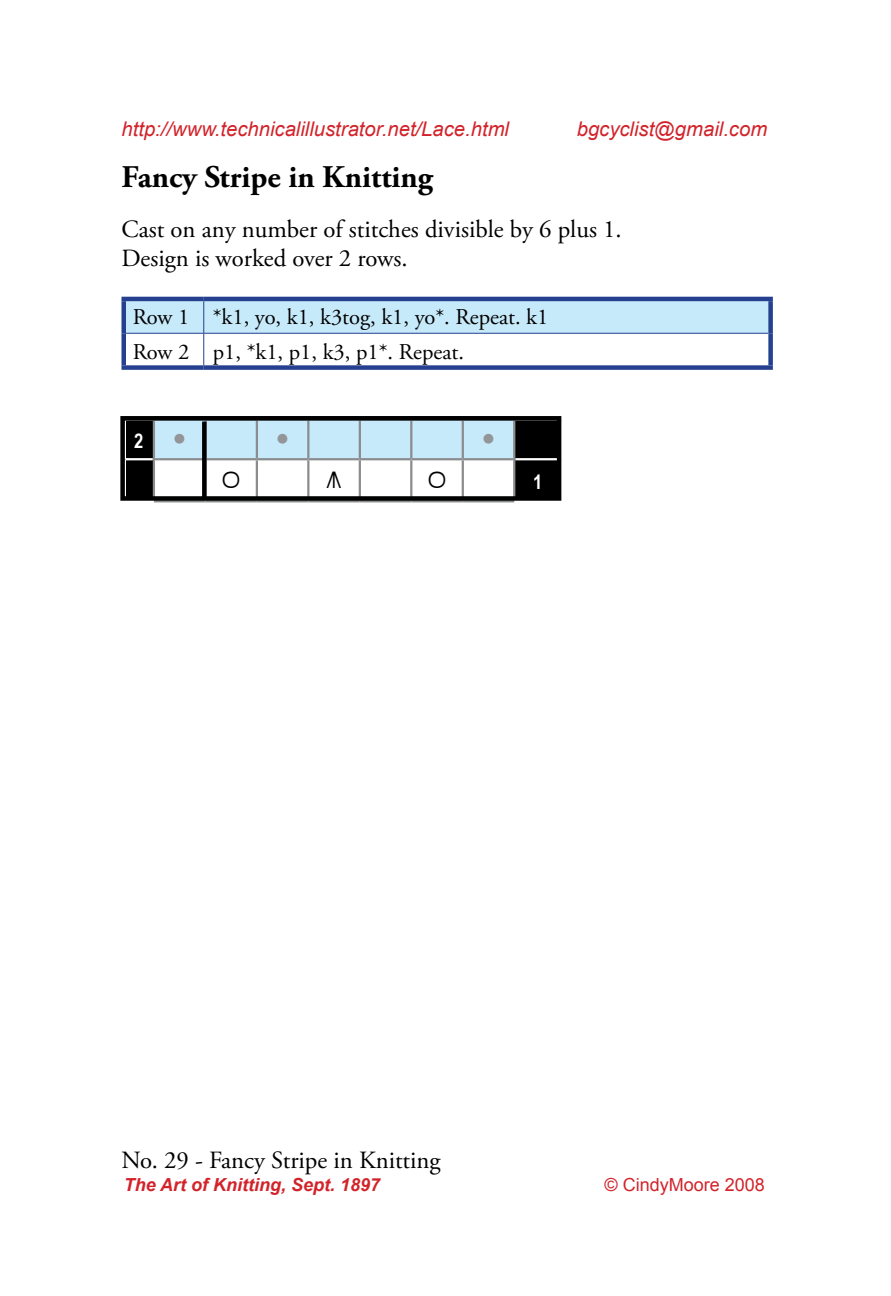
<style>
.page{position:relative;width:891px;height:1296px;background:#fff}
.page>*{position:absolute;margin:0;border:0;box-sizing:border-box;transform-origin:0 0}
.t1{font:700 31.5px "Adobe Garamond Pro";color:#000}
.t2{font:24.75px/29.7px "Adobe Garamond Pro";color:#000}
.t3{font:22.5px/34.2px "Adobe Garamond Pro";color:#000}
.t4{font:italic 20.25px "Arial";color:#d2232a}
.t5{font:700 20.25px "Arial Narrow";color:#fff}
.t6{font:italic 700 18px "Arial";color:#d2232a}
.t7{font:18px "Arial";color:#d2232a}
</style>
<div class="page">
<div style="left:126px;top:301px;width:642px;height:32px;background:#c7eafb"></div>
<hr style="left:122px;top:297px;width:82px;height:4px;background:#24408f">
<hr style="left:122px;top:301px;width:4px;height:32px;background:#24408f">
<hr style="left:204px;top:297px;width:569px;height:4px;background:#24408f">
<div style="left:768px;top:301px;width:5px;height:32px;background:#24408f"></div>
<hr style="left:122px;top:333px;width:4px;height:32px;background:#24408f">
<div style="left:768px;top:333px;width:5px;height:32px;background:#24408f"></div>
<div style="left:122px;top:365px;width:82px;height:5px;background:#24408f"></div>
<div style="left:204px;top:365px;width:569px;height:5px;background:#24408f"></div>
<hr style="left:203px;top:301px;width:1px;height:32px;background:#24408f">
<hr style="left:126px;top:333px;width:78px;height:1px;background:#24408f">
<hr style="left:204px;top:333px;width:564px;height:1px;background:#24408f">
<hr style="left:203px;top:334px;width:1px;height:31px;background:#24408f">
<hr style="left:154px;top:498px;width:51px;height:4px;background:#8a8c8e">
<hr style="left:205px;top:498px;width:52px;height:4px;background:#8a8c8e">
<hr style="left:257px;top:498px;width:51px;height:4px;background:#8a8c8e">
<hr style="left:308px;top:498px;width:52px;height:4px;background:#8a8c8e">
<hr style="left:360px;top:498px;width:51px;height:4px;background:#8a8c8e">
<hr style="left:411px;top:498px;width:52px;height:4px;background:#8a8c8e">
<hr style="left:463px;top:498px;width:51px;height:4px;background:#8a8c8e">
<div style="left:120px;top:416px;width:441px;height:85px;border:4px solid #000"></div>
<svg style="left:124px;top:418px;width:438px;height:82px"></svg>
<p class="t4" style="left:122px;top:116px;width:389px">http://www.technicalillustrator.net/Lace.html</p>
<p class="t4" style="left:577px;top:116px;width:192px">bgcyclist@gmail.com</p>
<p class="t1" style="left:122px;top:158px;width:313px">Fancy Stripe in Knitting</p>
<p class="t2" style="left:122px;top:215px;width:502px">Cast on any number of stitches divisible by 6 plus 1.<br>Design is worked over 2 rows.</p>
<p class="t3" style="left:133px;top:301px;width:417px">Row 1 *k1, yo, k1, k3tog, k1, yo*. Repeat. k1<br>Row 2 p1, *k1, p1, k3, p1*. Repeat.</p>
<p class="t5" style="left:134px;top:429px;width:11px">2</p>
<p class="t5" style="left:533px;top:470px;width:11px">1</p>
<p class="t2" style="left:122px;top:1146px;width:321px">No. 29 - Fancy Stripe in Knitting</p>
<p class="t6" style="left:124px;top:1173px;width:258px">The Art of Knitting, Sept. 1897</p>
<p class="t7" style="left:605px;top:1173px;width:162px">© CindyMoore 2008</p>
</div>
